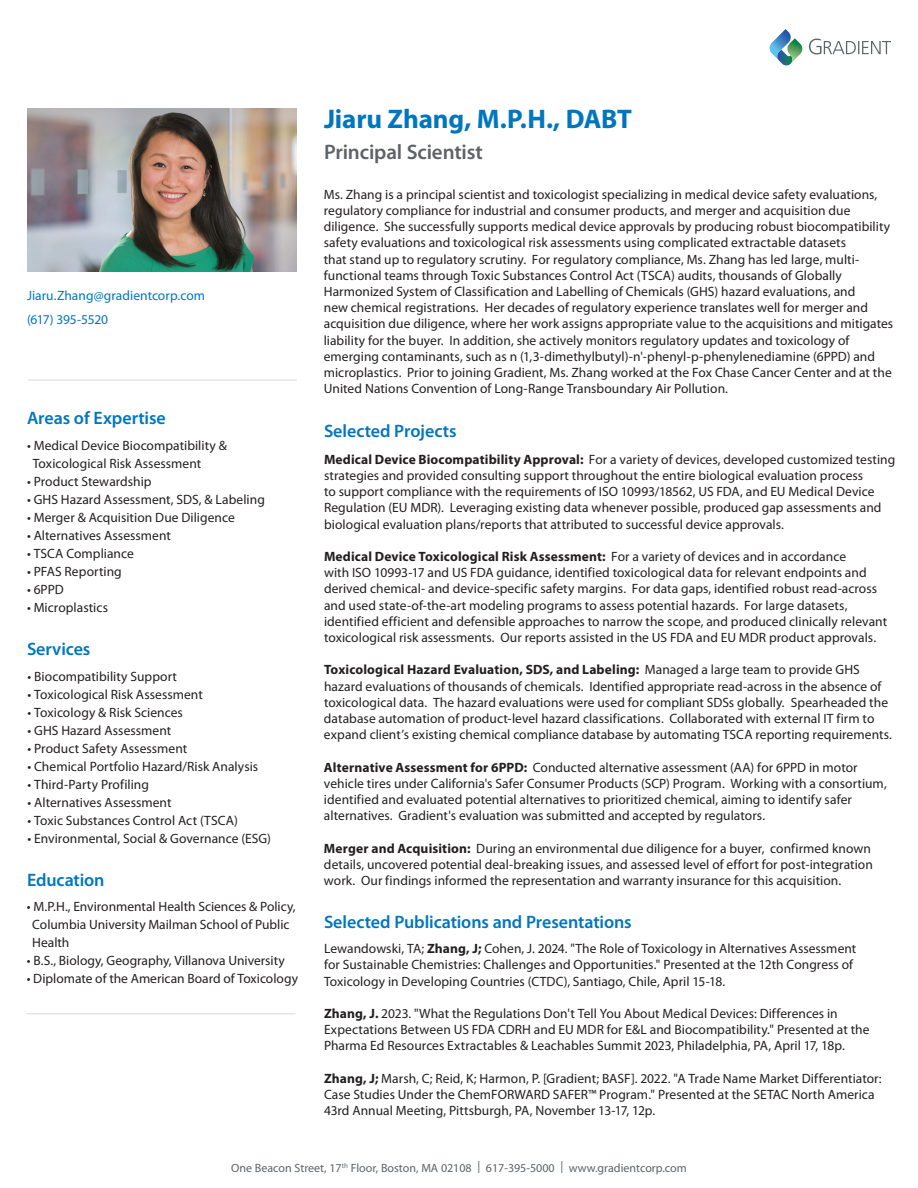
<style>
.page{position:relative;width:918px;height:1188px;background:#fff}
.page>*{position:absolute;margin:0;border:0;box-sizing:border-box;transform-origin:0 0}
.Name_and_credentials{font:700 27px "Myriad Pro";letter-spacing:-.005em;color:#0076be}
.Name_and_credentials-2{font:600 21px "Myriad Pro";letter-spacing:-.01em;color:#5e6367}
.Name_and_credentials-3{font:600 18px "Myriad Pro";letter-spacing:-.005em;color:#0076be}
.Name_and_credentials-4{font:13.5px/16.2px "Myriad Pro";letter-spacing:.005em;color:#231f20}
.Name_and_credentials-5{font:13.5px "Myriad Pro";color:#0076be}
.Name_and_credentials-6{font:13.5px "Myriad Pro";letter-spacing:-.02em;color:#0076be}
.t1{font:12px "Myriad Pro";color:#5e6367}
.s1{font-weight:700}
.s2{font-style:italic}
</style>
<div class="page">
<img style="left:27px;top:108px;width:270px;height:163px">
<hr style="left:28px;top:380px;width:269px;height:1px;background:#5e6367">
<svg style="left:770px;top:29px;width:32px;height:37px"></svg>
<svg style="left:809px;top:39px;width:82px;height:15px"></svg>
<hr style="left:27px;top:1013px;width:268px;height:1px;background:#5e6367">
<p class="Name_and_credentials-5" style="left:27px;top:287px;width:180px">Jiaru.Zhang@gradientcorp.com</p>
<p class="Name_and_credentials-6" style="left:27px;top:311px;width:83px">(617) 395-5520</p>
<p class="Name_and_credentials-3" style="left:27px;top:406px;width:140px">Areas of Expertise</p>
<p class="Name_and_credentials-4" style="left:27px;top:437px;width:201px">• Medical Device Biocompatibility &amp;</p>
<p class="Name_and_credentials-4" style="left:33px;top:455px;width:170px">Toxicological Risk Assessment</p>
<p class="Name_and_credentials-4" style="left:27px;top:473px;width:126px">• Product Stewardship</p>
<p class="Name_and_credentials-4" style="left:27px;top:491px;width:239px">• GHS Hazard Assessment, SDS, &amp; Labeling</p>
<p class="Name_and_credentials-4" style="left:27px;top:509px;width:209px">• Merger &amp; Acquisition Due Diligence</p>
<p class="Name_and_credentials-4" style="left:27px;top:527px;width:145px">• Alternatives Assessment</p>
<p class="Name_and_credentials-4" style="left:27px;top:545px;width:108px">• TSCA Compliance</p>
<p class="Name_and_credentials-4" style="left:27px;top:563px;width:96px">• PFAS Reporting</p>
<p class="Name_and_credentials-4" style="left:27px;top:581px;width:38px">• 6PPD</p>
<p class="Name_and_credentials-4" style="left:27px;top:599px;width:83px">• Microplastics</p>
<p class="Name_and_credentials-3" style="left:27px;top:638px;width:65px">Services</p>
<p class="Name_and_credentials-4" style="left:28px;top:668px;width:151px">• Biocompatibility Support</p>
<p class="Name_and_credentials-4" style="left:28px;top:686px;width:177px">• Toxicological Risk Assessment</p>
<p class="Name_and_credentials-4" style="left:28px;top:704px;width:157px">• Toxicology &amp; Risk Sciences</p>
<p class="Name_and_credentials-4" style="left:28px;top:722px;width:145px">• GHS Hazard Assessment</p>
<p class="Name_and_credentials-4" style="left:28px;top:740px;width:161px">• Product Safety Assessment</p>
<p class="Name_and_credentials-4" style="left:28px;top:758px;width:232px">• Chemical Portfolio Hazard/Risk Analysis</p>
<p class="Name_and_credentials-4" style="left:28px;top:776px;width:123px">• Third-Party Profiling</p>
<p class="Name_and_credentials-4" style="left:28px;top:794px;width:145px">• Alternatives Assessment</p>
<p class="Name_and_credentials-4" style="left:28px;top:812px;width:212px">• Toxic Substances Control Act (TSCA)</p>
<p class="Name_and_credentials-4" style="left:28px;top:830px;width:245px">• Environmental, Social &amp; Governance (ESG)</p>
<p class="Name_and_credentials-3" style="left:27px;top:869px;width:79px">Education</p>
<p class="Name_and_credentials-4" style="left:27px;top:899px;width:270px">• M.P.H., Environmental Health Sciences &amp; Policy,</p>
<p class="Name_and_credentials-4" style="left:32px;top:917px;width:259px">Columbia University Mailman School of Public</p>
<p class="Name_and_credentials-4" style="left:32px;top:935px;width:39px">Health</p>
<p class="Name_and_credentials-4" style="left:27px;top:953px;width:260px">• B.S., Biology, Geography, Villanova University</p>
<p class="Name_and_credentials-4" style="left:27px;top:971px;width:273px">• Diplomate of the American Board of Toxicology</p>
<p class="Name_and_credentials" style="left:324px;top:102px;width:309px">Jiaru Zhang, M.P.H., DABT</p>
<p class="Name_and_credentials-2" style="left:324px;top:139px;width:160px">Principal Scientist</p>
<p class="Name_and_credentials-4" style="left:324px;top:186px;width:571px">Ms. Zhang is a principal scientist and toxicologist specializing in medical device safety evaluations, regulatory compliance for industrial and consumer products, and merger and acquisition due diligence. She successfully supports medical device approvals by producing robust biocompatibility safety evaluations and toxicological risk assessments using complicated extractable datasets<br>that stand up to regulatory scrutiny. For regulatory compliance, Ms. Zhang has led large, multi&shy;functional teams through Toxic Substances Control Act (TSCA) audits, thousands of Globally Harmonized System of Classification and Labelling of Chemicals (GHS) hazard evaluations, and<br>new chemical registrations. Her decades of regulatory experience translates well for merger and acquisition due diligence, where her work assigns appropriate value to the acquisitions and mitigates liability for the buyer. In addition, she actively monitors regulatory updates and toxicology of emerging contaminants, such as n (1,3-dimethylbutyl)-n'-phenyl-p-phenylenediamine (6PPD) and microplastics. Prior to joining Gradient, Ms. Zhang worked at the Fox Chase Cancer Center and at the United Nations Convention of Long-Range Transboundary Air Pollution.</p>
<p class="Name_and_credentials-3" style="left:324px;top:419px;width:134px">Selected Projects</p>
<p class="Name_and_credentials-4" style="left:324px;top:451px;width:573px"><span class="s1">Medical Device Biocompatibility Approval:</span> For a variety of devices, developed customized testing strategies and provided consulting support throughout the entire biological evaluation process<br>to support compliance with the requirements of ISO 10993/18562, US FDA, and EU Medical Device Regulation (EU MDR). Leveraging existing data whenever possible, produced gap assessments and biological evaluation plans/reports that attributed to successful device approvals.</p>
<p class="Name_and_credentials-4" style="left:324px;top:548px;width:565px"><span class="s1">Medical Device Toxicological Risk Assessment:</span> For a variety of devices and in accordance<br>with ISO 10993-17 and US FDA guidance, identified toxicological data for relevant endpoints and derived chemical- and device-specific safety margins. For data gaps, identified robust read-across and used state-of-the-art modeling programs to assess potential hazards. For large datasets, identified efficient and defensible approaches to narrow the scope, and produced clinically relevant toxicological risk assessments. Our reports assisted in the US FDA and EU MDR product approvals.</p>
<p class="Name_and_credentials-4" style="left:324px;top:662px;width:570px"><span class="s1">Toxicological Hazard Evaluation, SDS, and Labeling:</span> Managed a large team to provide GHS hazard evaluations of thousands of chemicals. Identified appropriate read-across in the absence of toxicological data. The hazard evaluations were used for compliant SDSs globally<span class="s2">.</span> Spearheaded the database automation of product-level hazard classifications. Collaborated with external IT firm to expand client’s existing chemical compliance database by automating TSCA reporting requirements.</p>
<p class="Name_and_credentials-4" style="left:324px;top:759px;width:564px"><span class="s1">Alternative Assessment for 6PPD:</span> Conducted alternative assessment (AA) for 6PPD in motor vehicle tires under California's Safer Consumer Products (SCP) Program. Working with a consortium, identified and evaluated potential alternatives to prioritized chemical, aiming to identify safer alternatives. Gradient's evaluation was submitted and accepted by regulators.</p>
<p class="Name_and_credentials-4" style="left:324px;top:840px;width:550px"><span class="s1">Merger and Acquisition:</span> During an environmental due diligence for a buyer, confirmed known details, uncovered potential deal-breaking issues, and assessed level of effort for post-integration work. Our findings informed the representation and warranty insurance for this acquisition.</p>
<p class="Name_and_credentials-3" style="left:324px;top:911px;width:309px">Selected Publications and Presentations</p>
<p class="Name_and_credentials-4" style="left:324px;top:940px;width:534px">Lewandowski, TA; <span class="s1">Zhang, J;</span> Cohen, J. 2024. "The Role of Toxicology in Alternatives Assessment for Sustainable Chemistries: Challenges and Opportunities." Presented at the 12th Congress of<br>Toxicology in Developing Countries (CTDC), Santiago, Chile, April 15-18.</p>
<p class="Name_and_credentials-4" style="left:324px;top:1005px;width:547px"><span class="s1">Zhang, J.</span> 2023. "What the Regulations Don't Tell You About Medical Devices: Differences in<br>Expectations Between US FDA CDRH and EU MDR for E&amp;L and Biocompatibility." Presented at the<br>Pharma Ed Resources Extractables &amp; Leachables Summit 2023, Philadelphia, PA, April 17, 18p.</p>
<p class="Name_and_credentials-4" style="left:324px;top:1070px;width:559px"><span class="s1">Zhang, J;</span> Marsh, C; Reid, K; Harmon, P. [Gradient; BASF]. 2022. "A Trade Name Market Differentiator:<br>Case Studies Under the ChemFORWARD SAFER™ Program." Presented at the SETAC North America<br>43rd Annual Meeting, Pittsburgh, PA, November 13-17, 12p.</p>
<p class="t1" style="left:231px;top:1160px;width:457px">One Beacon Street, 17<sup>th</sup> Floor, Boston, MA 02108 | 617-395-5000 | www.gradientcorp.com</p>
</div>
